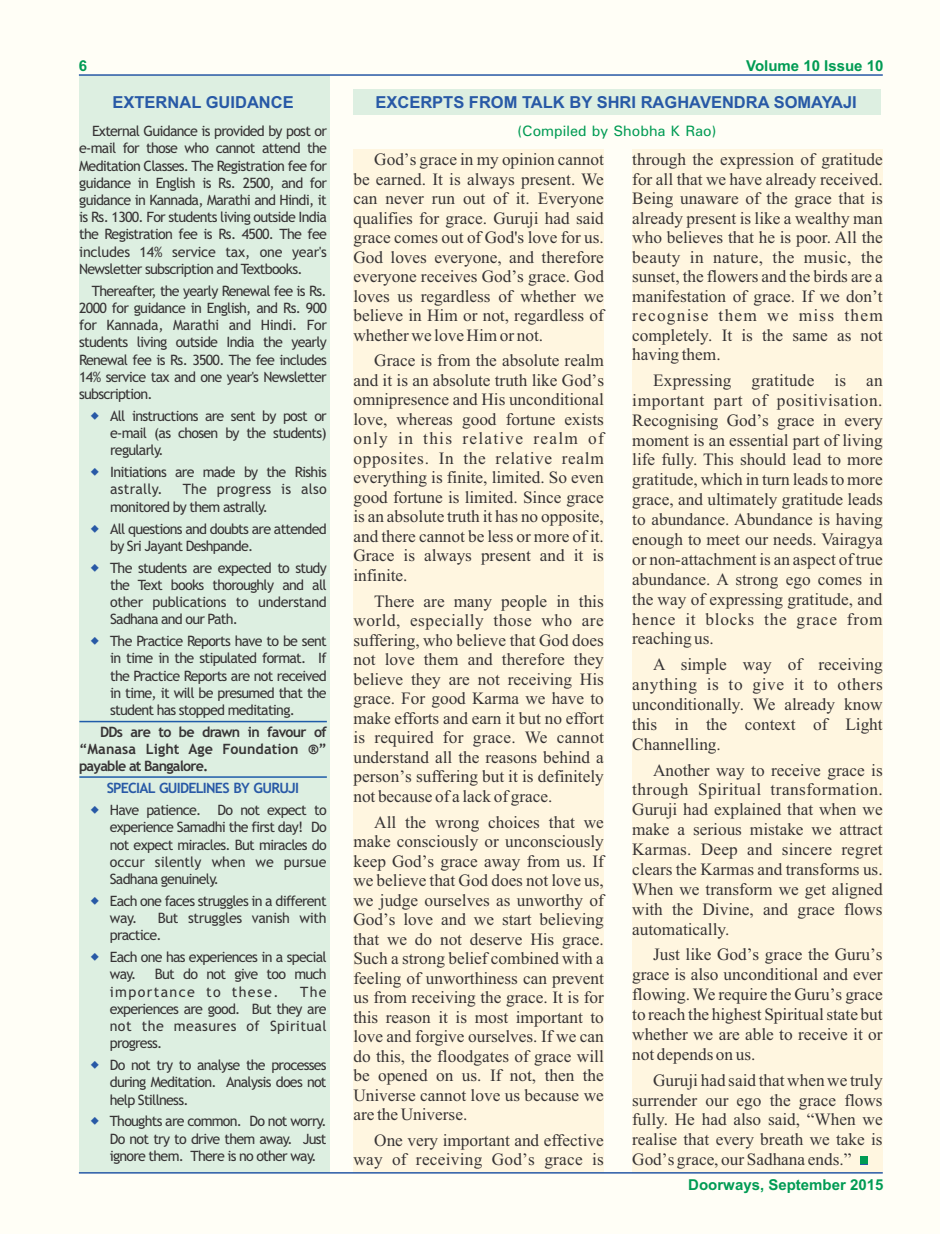
<style>
.page{position:relative;width:940px;height:1234px;background:#fff}
.page>*{position:absolute;margin:0;border:0;box-sizing:border-box;transform-origin:0 0}
.t1{font:17.25px/19.5px "Times New Roman";color:#373435;text-align:justify}
.t2{font:700 16.5px "Arial";color:#2859a6}
.t3{font:700 15px "Arial";color:#009b54}
.t4{font:500 15px "Univers";color:#009b54}
.t5{font:14.25px/17.2px "Trebuchet MS";letter-spacing:-.05em;color:#373435;text-align:justify}
.t6{font:700 14.25px/17.2px "Trebuchet MS";letter-spacing:-.045em;color:#373435;text-align:justify}
.t7{font:14.25px/17.2px "Trebuchet MS";letter-spacing:.095em;color:#373435}
.t8{font:14.25px/17.2px "Trebuchet MS";letter-spacing:-.02em;color:#373435}
.t9{font:700 14.25px "Trebuchet MS";letter-spacing:-.05em;color:#2859a6}
</style>
<div class="page">
<div style="left:0;top:0;width:940px;height:1233px;background:#fffef6"></div>
<div style="left:79px;top:75px;width:251px;height:1097px;background:#ddefe1"></div>
<hr style="left:79px;top:720px;width:248px;height:2px;background:#1f5ca9">
<hr style="left:79px;top:776px;width:248px;height:1px;background:#1f5ca9">
<hr style="left:79px;top:74px;width:803px;height:2px;background:#2859a6">
<div style="left:353px;top:89px;width:527px;height:25px;background:#ddefe1"></div>
<div style="left:632px;top:150px;width:250px;height:1022px;background:#fff6e0"></div>
<div style="left:353px;top:150px;width:251px;height:1022px;background:#fff6e0"></div>
<div style="left:860px;top:1156px;width:8px;height:7px;background:#009b54"></div>
<div style="left:860px;top:1155px;width:7px;height:7px;background:#009b54"></div>
<hr style="left:79px;top:1171px;width:803px;height:2px;background:#2859a6">
<p class="t3" style="left:79px;top:60px;width:10px">6</p>
<p class="t2" style="left:112px;top:96px;width:183px">EXTERNAL GUIDANCE</p>
<p class="t5" style="left:79px;top:124px;width:249px;text-indent:13px">External Guidance is provided by post or e-mail for those who cannot attend the Meditation Classes. The Registration fee for guidance in English is Rs. 2500, and for guidance in Kannada, Marathi and Hindi, it is Rs. 1300. For students living outside India the Registration fee is Rs. 4500. The fee includes 14% service tax, one year's Newsletter subscription and Textbooks.</p>
<p class="t5" style="left:79px;top:283px;width:249px;text-indent:13px">Thereafter, the yearly Renewal fee is Rs.<br>2000 for guidance in English, and Rs. 900 for Kannada, Marathi and Hindi. For students living outside India the yearly Renewal fee is Rs. 3500. The fee includes 14% service tax and one year's Newsletter subscription.</p>
<p class="t5" style="left:110px;top:408px;width:218px">All instructions are sent by post or e-mail (as chosen by the students) regularly.</p>
<p class="t5" style="left:110px;top:464px;width:218px">Initiations are made by the Rishis astrally.</p>
<p class="t5" style="left:110px;top:482px;width:218px;text-indent:73px">The progress is also monitored by them astrally.</p>
<p class="t5" style="left:110px;top:521px;width:218px">All questions and doubts are attended by Sri Jayant Deshpande.</p>
<p class="t5" style="left:110px;top:560px;width:218px">The students are expected to study the Text books thoroughly and all other publications to understand Sadhana and our Path.</p>
<p class="t5" style="left:110px;top:633px;width:218px">The Practice Reports have to be sent in time in the stipulated format. If the Practice Reports are not received in time, it will be presumed that the student has stopped meditating.</p>
<p class="t6" style="left:79px;top:724px;width:249px;text-indent:21px">DDs are to be drawn in favour of “Manasa Light Age Foundation ®” payable at Bangalore.</p>
<p class="t9" style="left:107px;top:782px;width:194px">SPECIAL GUIDELINES BY GURUJI</p>
<p class="t5" style="left:110px;top:802px;width:218px">Have patience. Do not expect to experience Samadhi the first day! Do not expect miracles. But miracles do occur silently when we pursue Sadhana genuinely.</p>
<p class="t5" style="left:110px;top:893px;width:218px">Each one faces struggles in a different way.</p>
<p class="t8" style="left:110px;top:910px;width:218px;text-indent:48px">But struggles vanish with practice.</p>
<p class="t5" style="left:110px;top:949px;width:218px">Each one has experiences in a special way.</p>
<p class="t7" style="left:110px;top:966px;width:218px;text-indent:45px">But do not give too much importance to these.</p>
<p class="t5" style="left:110px;top:983px;width:218px;text-indent:190px">The experiences are good. But they are not the measures of Spiritual progress.</p>
<p class="t5" style="left:110px;top:1057px;width:218px">Do not try to analyse the processes during Meditation. Analysis does not help Stillness.</p>
<p class="t5" style="left:110px;top:1113px;width:218px">Thoughts are common. Do not worry.<br>Do not try to drive them away. Just ignore them. There is no other way.</p>
<p class="t3" style="left:746px;top:60px;width:139px">Volume 10 Issue 10</p>
<p class="t2" style="left:375px;top:96px;width:483px">EXCERPTS FROM TALK BY SHRI RAGHAVENDRA SOMAYAJI</p>
<p class="t4" style="left:517px;top:126px;width:201px">(Compiled by Shobha K Rao)</p>
<p class="t1" style="left:353px;top:151px;width:252px;text-indent:21px">God’s grace in my opinion cannot be earned. It is always present. We can never run out of it. Everyone qualifies for grace. Guruji had said grace comes out of God's love for us.<br>God loves everyone, and therefore everyone receives God’s grace. God loves us regardless of whether we believe in Him or not, regardless of whether we love Him or not.</p>
<p class="t1" style="left:353px;top:352px;width:252px;text-indent:21px">Grace is from the absolute realm and it is an absolute truth like God’s omnipresence and His unconditional love, whereas good fortune exists only in this relative realm of opposites. In the relative realm everything is finite, limited. So even good fortune is limited. Since grace is an absolute truth it has no opposite, and there cannot be less or more of it.<br>Grace is always present and it is infinite.</p>
<p class="t1" style="left:353px;top:592px;width:252px;text-indent:21px">There are many people in this world, especially those who are suffering, who believe that God does not love them and therefore they believe they are not receiving His grace. For good Karma we have to make efforts and earn it but no effort is required for grace. We cannot understand all the reasons behind a person’s suffering but it is definitely not because of a lack of grace.</p>
<p class="t1" style="left:353px;top:813px;width:252px;text-indent:21px">All the wrong choices that we make consciously or unconsciously keep God’s grace away from us. If we believe that God does not love us, we judge ourselves as unworthy of God’s love and we start believing that we do not deserve His grace.<br>Such a strong belief combined with a feeling of unworthiness can prevent us from receiving the grace. It is for this reason it is most important to love and forgive ourselves. If we can do this, the floodgates of grace will be opened on us. If not, then the Universe cannot love us because we are the Universe.</p>
<p class="t1" style="left:353px;top:1131px;width:252px;text-align:right">One very important and effective way of receiving God’s grace is</p>
<p class="t1" style="left:632px;top:151px;width:252px">through the expression of gratitude for all that we have already received.<br>Being unaware of the grace that is already present is like a wealthy man who believes that he is poor. All the beauty in nature, the music, the sunset, the flowers and the birds are a manifestation of grace. If we don’t recognise them we miss them completely. It is the same as not having them.</p>
<p class="t1" style="left:632px;top:372px;width:252px;text-indent:21px">Expressing gratitude is an important part of positivisation.<br>Recognising God’s grace in every moment is an essential part of living life fully. This should lead to more gratitude, which in turn leads to more grace, and ultimately gratitude leads to abundance. Abundance is having enough to meet our needs. Vairagya or non-attachment is an aspect of true abundance. A strong ego comes in the way of expressing gratitude, and hence it blocks the grace from reaching us.</p>
<p class="t1" style="left:632px;top:656px;width:252px;text-indent:21px">A simple way of receiving anything is to give it to others unconditionally. We already know this in the context of Light Channelling.</p>
<p class="t1" style="left:632px;top:761px;width:252px;text-indent:21px">Another way to receive grace is through Spiritual transformation.<br>Guruji had explained that when we make a serious mistake we attract Karmas. Deep and sincere regret clears the Karmas and transforms us.<br>When we transform we get aligned with the Divine, and grace flows automatically.</p>
<p class="t1" style="left:632px;top:946px;width:252px;text-indent:21px">Just like God’s grace the Guru’s grace is also unconditional and ever flowing. We require the Guru’s grace to reach the highest Spiritual state but whether we are able to receive it or not depends on us.</p>
<p class="t1" style="left:632px;top:1071px;width:252px;text-indent:21px">Guruji had said that when we truly surrender our ego the grace flows fully. He had also said, “When we realise that every breath we take is God’s grace, our Sadhana ends.”</p>
<p class="t3" style="left:688px;top:1178px;width:197px">Doorways, September 2015</p>
</div>
